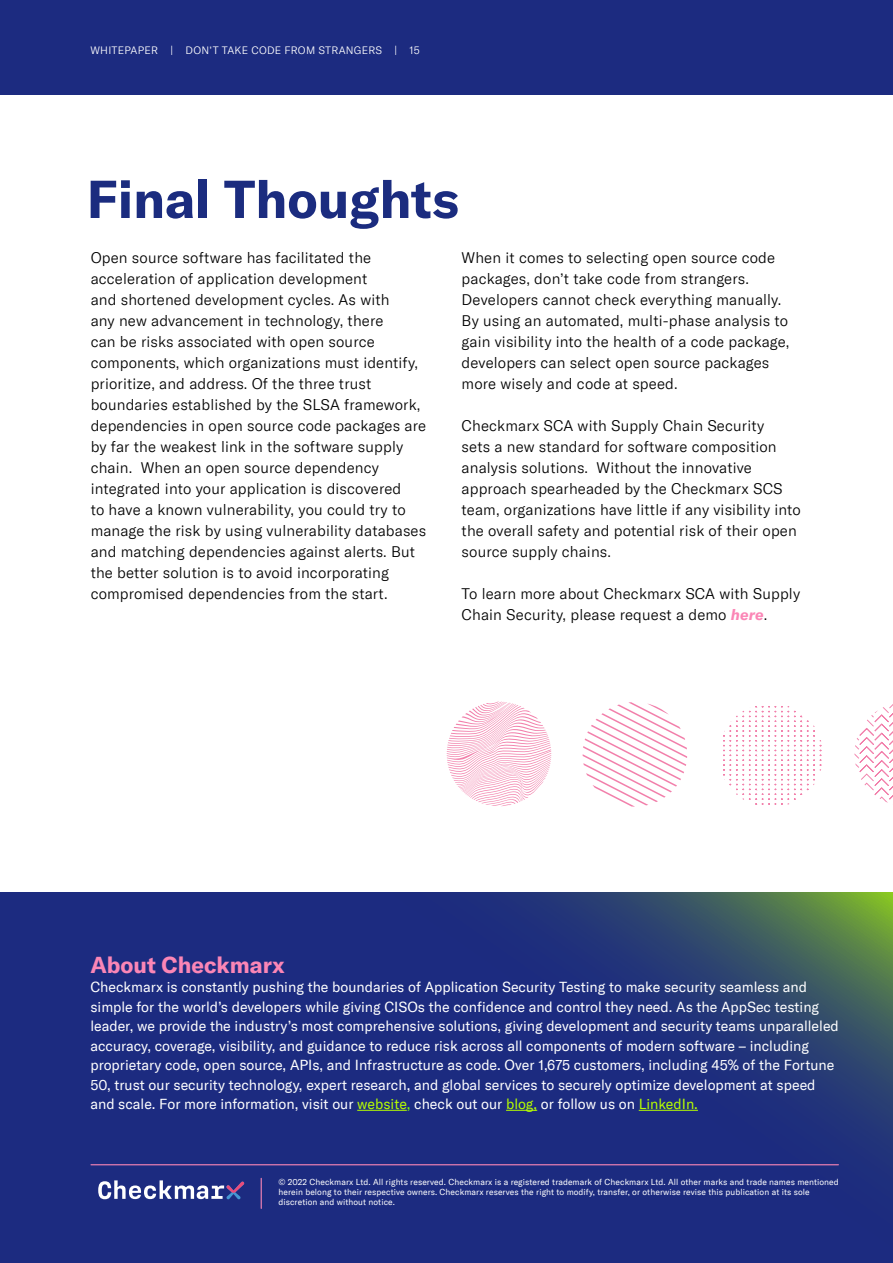
<style>
.page{position:relative;width:893px;height:1263px;background:#fff}
.page>*{position:absolute;margin:0;border:0;box-sizing:border-box;transform-origin:0 0}
.t1{font:700 52.5px "GT America LCG";color:#1b2c7f}
.t2{font:700 22.5px "GT America LCG";color:#fb86b6}
.t3{font:300 15px/21px "GT America LCG";letter-spacing:.01em;color:#000}
.t4{font:14.25px/19.5px "GT America LCG";color:#fff}
.t5{font:300 10.5px "GT America LCG";letter-spacing:.025em;color:#fff}
.t6{font:8.55px/9.8px "GT America LCG";letter-spacing:.01em;color:#fff}
.s1{font-weight:700;font-style:italic;color:#fb86b6}
.s2{color:#b6ff00}
.s3{color:#80ff00}
</style>
<div class="page">
<div style="left:0;top:0;width:893px;height:95px;background:#1c2b80"></div>
<svg style="left:447px;top:702px;width:446px;height:105px"></svg>
<div style="left:0;top:892px;width:893px;height:371px;background:#1c2b80"></div>
<svg style="left:393px;top:892px;width:500px;height:274px"></svg>
<hr style="left:357px;top:1110px;width:50px;height:1px;background:#b6ff00">
<hr style="left:506px;top:1110px;width:31px;height:1px;background:#b6ff00">
<hr style="left:639px;top:1110px;width:59px;height:1px;background:#b6ff00">
<hr style="left:91px;top:1164px;width:747px;height:1px;background:#fb86b6">
<hr style="left:261px;top:1178px;width:1px;height:30px;background:#fb86b6">
<svg style="left:98px;top:1180px;width:146px;height:19px"></svg>
<p class="t5" style="left:90px;top:45px;width:331px">WHITEPAPER | DON’T TAKE CODE FROM STRANGERS | 15</p>
<h1 class="t1" style="left:87px;top:167px;width:374px">Final Thoughts</h1>
<p class="t3" style="left:91px;top:247px;width:337px">Open source software has facilitated the acceleration of application development<br>and shortened development cycles. As with<br>any new advancement in technology, there<br>can be risks associated with open source components, which organizations must identify, prioritize, and address. Of the three trust boundaries established by the SLSA framework, dependencies in open source code packages are by far the weakest link in the software supply chain. When an open source dependency integrated into your application is discovered<br>to have a known vulnerability, you could try to manage the risk by using vulnerability databases and matching dependencies against alerts. But the better solution is to avoid incorporating compromised dependencies from the start.</p>
<p class="t3" style="left:462px;top:247px;width:329px">When it comes to selecting open source code packages, don’t take code from strangers.<br>Developers cannot check everything manually.<br>By using an automated, multi-phase analysis to gain visibility into the health of a code package, developers can select open source packages more wisely and code at speed.</p>
<p class="t3" style="left:462px;top:415px;width:341px">Checkmarx SCA with Supply Chain Security<br>sets a new standard for software composition analysis solutions. Without the innovative approach spearheaded by the Checkmarx SCS team, organizations have little if any visibility into the overall safety and potential risk of their open source supply chains.</p>
<p class="t3" style="left:462px;top:583px;width:340px">To learn more about Checkmarx SCA with Supply<br>Chain Security, please request a demo <span class="s1">here</span>.</p>
<h2 class="t2" style="left:90px;top:951px;width:196px">About Checkmarx</h2>
<p class="t4" style="left:90px;top:977px;width:750px">Checkmarx is constantly pushing the boundaries of Application Security Testing to make security seamless and simple for the world’s developers while giving CISOs the confidence and control they need. As the AppSec testing leader, we provide the industry’s most comprehensive solutions, giving development and security teams unparalleled accuracy, coverage, visibility, and guidance to reduce risk across all components of modern software – including proprietary code, open source, APIs, and Infrastructure as code. Over 1,675 customers, including 45% of the Fortune 50, trust our security technology, expert research, and global services to securely optimize development at speed and scale. For more information, visit our <span class="s2">website</span><span class="s3">,</span> check out our <span class="s2">blog,</span> or follow us on <span class="s2">LinkedIn.</span></p>
<p class="t6" style="left:278px;top:1177px;width:562px">© 2022 Checkmarx Ltd. All rights reserved. Checkmarx is a registered trademark of Checkmarx Ltd. All other marks and trade names mentioned herein belong to their respective owners. Checkmarx reserves the right to modify, transfer, or otherwise revise this publication at its sole discretion and without notice.</p>
</div>
